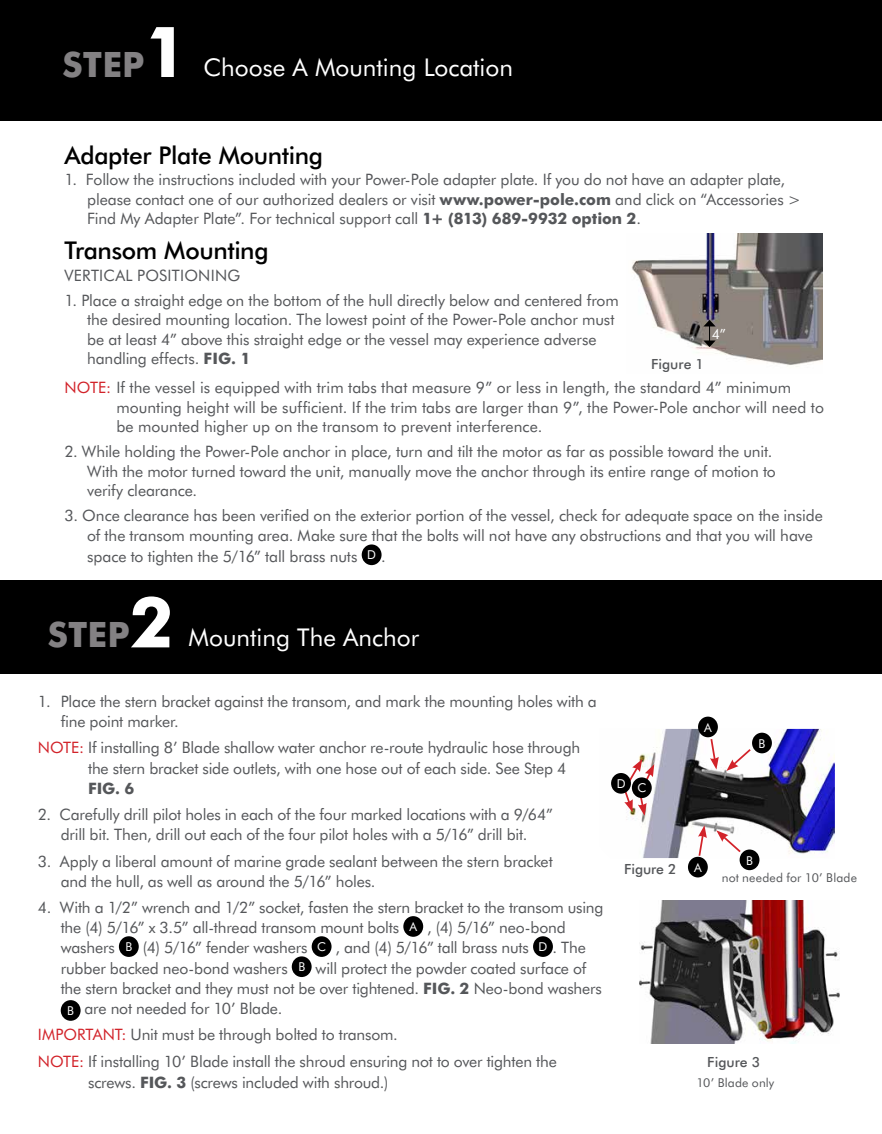
<style>
.page{position:relative;width:882px;height:1134px;background:#fff}
.page>*{position:absolute;margin:0;border:0;box-sizing:border-box;transform-origin:0 0}
.t1{font:700 35px "Futura BT";color:#838183}
.t2{font:24.5px "Futura BT";color:#fff}
.t3{font:500 24.5px "Futura BT";letter-spacing:-.015em;color:#000}
.t4{font:15.75px/19.2px "Futura BT";letter-spacing:-.01em;color:#55575a}
.t5{font:15.75px "Futura BT";letter-spacing:.015em;color:#55575a}
.t6{font:700 15.75px "Futura BT";color:#55575a}
.t7{font:500 14px "Futura BT";color:#55575a}
.t8{font:14px "Futura BT";color:#fff}
.t9{font:12.25px "Futura BT";letter-spacing:.01em;color:#55575a}
.t10{font:12.25px "Futura BT";color:#fff}
.s1{font-size:70.35px;color:#fff}
.s2{font-weight:700}
.s3{color:#d2232a}
.s4{font-size:12.25px;color:#fff}
</style>
<div class="page">
<div style="left:0;top:0;width:882px;height:121px;background:#000"></div>
<div style="left:362px;top:544px;width:20px;height:21px;background:#000;border-radius:50%"></div>
<img style="left:631px;top:234px;width:191px;height:133px">
<svg style="left:703px;top:320px;width:13px;height:27px"></svg>
<div style="left:0;top:581px;width:882px;height:93px;background:#000"></div>
<div style="left:403px;top:916px;width:20px;height:21px;background:#000;border-radius:50%"></div>
<div style="left:119px;top:936px;width:20px;height:21px;background:#000;border-radius:50%"></div>
<div style="left:312px;top:936px;width:20px;height:21px;background:#000;border-radius:50%"></div>
<div style="left:533px;top:936px;width:20px;height:21px;background:#000;border-radius:50%"></div>
<div style="left:292px;top:956px;width:20px;height:21px;background:#000;border-radius:50%"></div>
<div style="left:61px;top:1000px;width:20px;height:21px;background:#000;border-radius:50%"></div>
<img style="left:611px;top:729px;width:224px;height:129px">
<svg style="left:726px;top:747px;width:27px;height:24px"></svg>
<svg style="left:716px;top:830px;width:27px;height:24px"></svg>
<svg style="left:709px;top:737px;width:10px;height:33px"></svg>
<svg style="left:697px;top:825px;width:10px;height:33px"></svg>
<div style="left:698px;top:717px;width:20px;height:20px;background:#000;border-radius:50%"></div>
<div style="left:688px;top:857px;width:20px;height:20px;background:#000;border-radius:50%"></div>
<div style="left:611px;top:773px;width:20px;height:21px;background:#000;border-radius:50%"></div>
<svg style="left:621px;top:759px;width:33px;height:57px"></svg>
<div style="left:632px;top:777px;width:20px;height:21px;background:#000;border-radius:50%"></div>
<div style="left:752px;top:733px;width:20px;height:20px;background:#000;border-radius:50%"></div>
<div style="left:740px;top:850px;width:19px;height:20px;background:#000;border-radius:50%"></div>
<img style="left:639px;top:901px;width:201px;height:143px">
<h1 class="t1" style="left:63px;top:43px;width:127px">STEP<span class="s1">1</span></h1>
<h2 class="t2" style="left:203px;top:52px;width:311px">Choose A Mounting Location</h2>
<h2 class="t3" style="left:64px;top:140px;width:260px">Adapter Plate Mounting</h2>
<p class="t4" style="left:87px;top:170px;width:715px;text-indent:-23px">1. Follow the instructions included with your Power-Pole adapter plate. If you do not have an adapter plate, please contact one of our authorized dealers or visit <span class="s2">www.power-pole.com</span> and click on “Accessories &gt;<br>Find My Adapter Plate”. For technical support call <span class="s2">1+ (813) 689-9932 option 2</span>.</p>
<h2 class="t3" style="left:64px;top:235px;width:206px">Transom Mounting</h2>
<p class="t5" style="left:64px;top:265px;width:177px">VERTICAL POSITIONING</p>
<p class="t4" style="left:87px;top:291px;width:533px;text-indent:-23px">1. Place a straight edge on the bottom of the hull directly below and centered from the desired mounting location. The lowest point of the Power-Pole anchor must be at least 4” above this straight edge or the vessel may experience adverse handling effects. <span class="s2">FIG. 1</span></p>
<p class="t4" style="left:116px;top:378px;width:709px;text-indent:-52px"><span class="s3">NOTE:</span> If the vessel is equipped with trim tabs that measure 9” or less in length, the standard 4” minimum mounting height will be sufficient. If the trim tabs are larger than 9”, the Power-Pole anchor will need to be mounted higher up on the transom to prevent interference.</p>
<p class="t4" style="left:87px;top:442px;width:690px;text-indent:-23px">2. While holding the Power-Pole anchor in place, turn and tilt the motor as far as possible toward the unit.<br>With the motor turned toward the unit, manually move the anchor through its entire range of motion to verify clearance.</p>
<p class="t4" style="left:87px;top:506px;width:737px;text-indent:-23px">3. Once clearance has been verified on the exterior portion of the vessel, check for adequate space on the inside of the transom mounting area. Make sure that the bolts will not have any obstructions and that you will have</p>
<p class="t4" style="left:87px;top:546px;width:300px">space to tighten the 5/16” tall brass nuts <span class="s4">D</span> .</p>
<p class="t8" style="left:712px;top:325px;width:16px">4”</p>
<p class="t7" style="left:651px;top:356px;width:54px">Figure 1</p>
<h1 class="t1" style="left:48px;top:614px;width:127px">STEP<span class="s1">2</span></h1>
<h2 class="t2" style="left:189px;top:622px;width:232px">Mounting The Anchor</h2>
<p class="t4" style="left:61px;top:691px;width:538px;line-height:20.1px;text-indent:-23px">1. Place the stern bracket against the transom, and mark the mounting holes with a fine point marker.</p>
<p class="t4" style="left:88px;top:738px;width:494px;line-height:20.1px;text-indent:-50px"><span class="s3">NOTE:</span> If installing 8’ Blade shallow water anchor re-route hydraulic hose through the stern bracket side outlets, with one hose out of each side. See Step 4</p>
<p class="t6" style="left:88px;top:778px;width:48px">FIG. 6</p>
<p class="t4" style="left:38px;top:804px;width:516px;line-height:20.1px;text-align:center">2. Carefully drill pilot holes in each of the four marked locations with a 9/64” drill bit. Then, drill out each of the four pilot holes with a 5/16” drill bit.</p>
<p class="t4" style="left:61px;top:851px;width:494px;line-height:20.1px;text-indent:-23px">3. Apply a liberal amount of marine grade sealant between the stern bracket and the hull, as well as around the 5/16” holes.</p>
<p class="t4" style="left:38px;top:898px;width:567px">4. With a 1/2” wrench and 1/2” socket, fasten the stern bracket to the transom using</p>
<p class="t4" style="left:61px;top:918px;width:507px">the (4) 5/16” x 3.5” all-thread transom mount bolts <span class="s4">A</span> , (4) 5/16” neo-bond</p>
<p class="t4" style="left:61px;top:938px;width:527px">washers <span class="s4">B</span> (4) 5/16” fender washers <span class="s4">C</span> , and (4) 5/16” tall brass nuts <span class="s4">D</span> . The</p>
<p class="t4" style="left:61px;top:958px;width:527px">rubber backed neo-bond washers <span class="s4">B</span> will protect the powder coated surface of</p>
<p class="t4" style="left:61px;top:978px;width:543px">the stern bracket and they must not be over tightened. <span class="s2">FIG. 2</span> Neo-bond washers</p>
<p class="t4" style="left:67px;top:998px;width:217px"><sub>B</sub> are not needed for 10’ Blade.</p>
<p class="t4" style="left:38px;top:1021px;width:520px;line-height:26.4px"><span class="s3">IMPORTANT:</span> Unit must be through bolted to transom.<br><span class="s3">NOTE:</span> If installing 10’ Blade install the shroud ensuring not to over tighten the</p>
<p class="t4" style="left:88px;top:1072px;width:302px">screws. <span class="s2">FIG. 3</span> (screws included with shroud.)</p>
<p class="t10" style="left:617px;top:778px;width:31px">D C</p>
<p class="t7" style="left:624px;top:860px;width:54px">Figure 2</p>
<p class="t10" style="left:704px;top:720px;width:9px">A</p>
<p class="t10" style="left:759px;top:736px;width:8px">B</p>
<p class="t10" style="left:694px;top:860px;width:9px">A</p>
<p class="t10" style="left:746px;top:853px;width:8px">B</p>
<p class="t9" style="left:722px;top:870px;width:137px">not needed for 10’ Blade</p>
<p class="t7" style="left:707px;top:1053px;width:54px">Figure 3</p>
<p class="t9" style="left:696px;top:1075px;width:79px">10’ Blade only</p>
</div>
